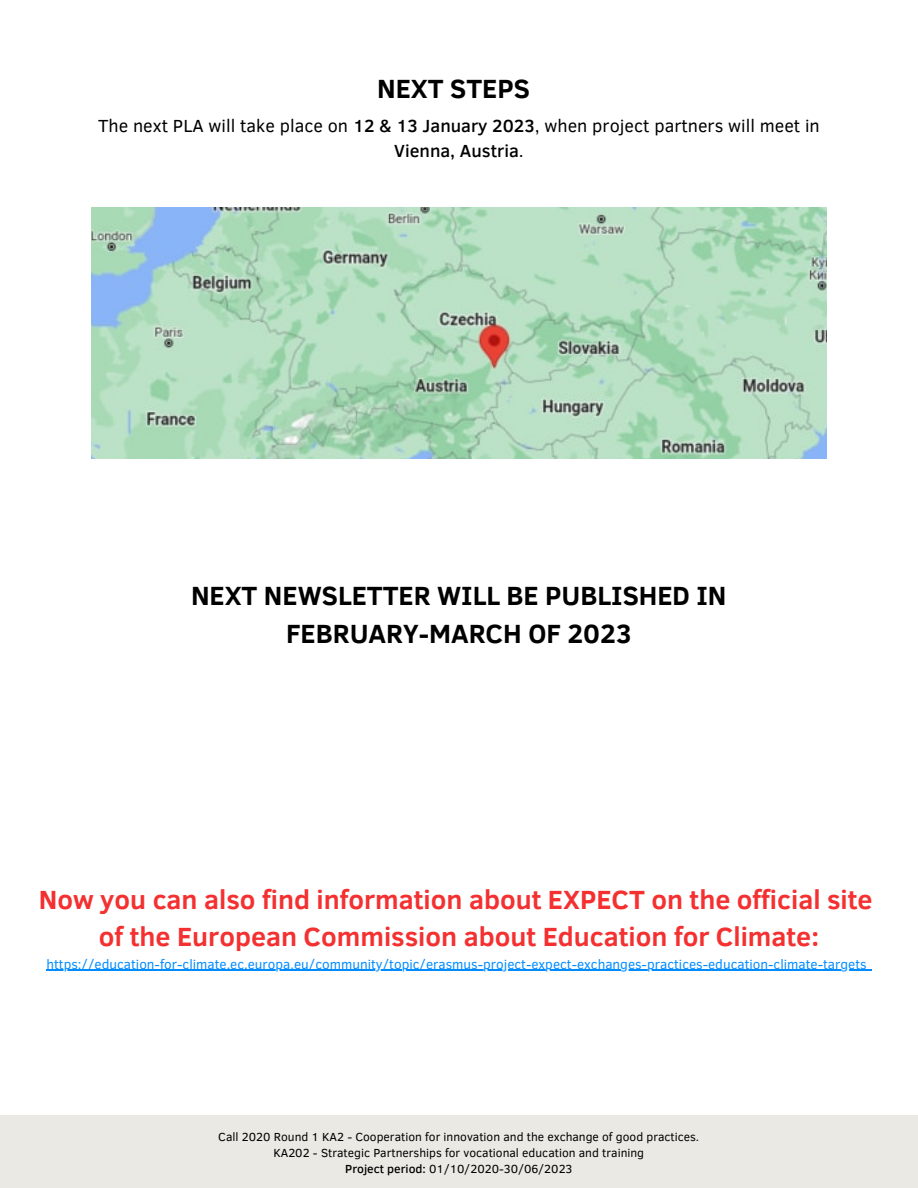
<style>
.page{position:relative;width:918px;height:1188px;background:#fff}
.page>*{position:absolute;margin:0;border:0;box-sizing:border-box;transform-origin:0 0}
.t1{font:700 27px/37.2px "Clear Sans";color:#f43030;text-align:center}
.t2{font:700 27px/37.2px "Clear Sans";color:#000;text-align:center}
.t3{font:18px/24.8px "Clear Sans";color:#000;text-align:center}
.t4{font:13.5px "Clear Sans";color:#008cff}
.t5{font:12px/16px "Clear Sans";color:#000;text-align:center}
.s1{font-weight:500}
</style>
<div class="page">
<img style="left:92px;top:208px;width:734px;height:251px">
<div style="left:0;top:1115px;width:918px;height:73px;background:#eae9e4"></div>
<hr style="left:46px;top:970px;width:822px;height:1px;background:#008cff">
<h1 class="t2" style="left:377px;top:69px;width:154px">NEXT STEPS</h1>
<h2 class="t3" style="left:98px;top:112px;width:723px">The next PLA will take place on <span class="s1">12 &amp; 13 January 2023</span>, when project partners will meet in<br><span class="s1">Vienna, Austria</span>.</h2>
<h1 class="t2" style="left:191px;top:576px;width:537px">NEXT NEWSLETTER WILL BE PUBLISHED IN<br>FEBRUARY-MARCH OF 2023</h1>
<h1 class="t1" style="left:39px;top:879px;width:835px">Now you can also find information about EXPECT on the official site of the European Commission about Education for Climate:</h1>
<p class="t4" style="left:46px;top:954px;width:822px">https://education-for-climate.ec.europa.eu/community/topic/erasmus-project-expect-exchanges-practices-education-climate-targets</p>
<p class="t5" style="left:218px;top:1128px;width:482px">Call 2020 Round 1 KA2 - Cooperation for innovation and the exchange of good practices.<br>KA202 - Strategic Partnerships for vocational education and training<br><span class="s1">Project period:</span> 01/10/2020-30/06/2023</p>
</div>
